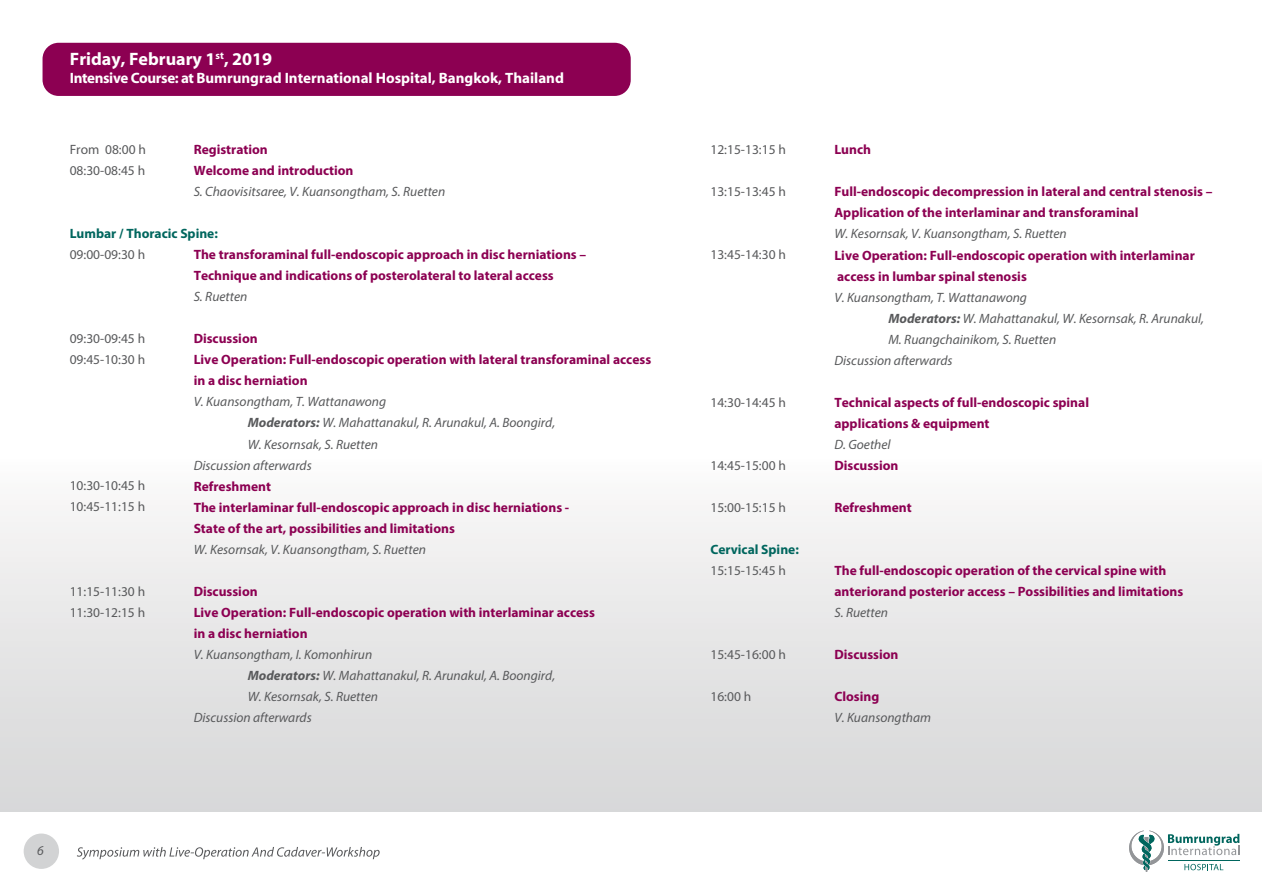
<style>
.page{position:relative;width:1262px;height:893px;background:#fff}
.page>*{position:absolute;margin:0;border:0;box-sizing:border-box;transform-origin:0 0}
.t1{font:700 18px "Myriad";color:#fff}
.t2{font:700 15px "Myriad";color:#fff}
.t3{font:700 13.5px/21px "Myriad Pro";color:#8c0052}
.t4{font:italic 13.5px "Myriad Pro";color:#58595b}
.t5{font:13.5px/21px "Myriad Pro";color:#58595b}
.t6{font:700 13.5px "Myriad Pro";color:#00665e}
.t7{font:italic 13.5px "Myriad Pro";color:#595a5c}
.s1{font-weight:700}
</style>
<div class="page">
<div style="left:1px;top:459px;width:1261px;height:353px;background:linear-gradient(to bottom,#fbfafa,#d5d6d7)"></div>
<div style="left:24px;top:833px;width:35px;height:35px;background:#d2d3d4;border-radius:50%"></div>
<svg style="left:77px;top:847px;width:303px;height:12px"></svg>
<svg style="left:1129px;top:830px;width:110px;height:41px"></svg>
<hr style="left:1167px;top:860px;width:72px;height:1px;background:#00665e">
<div style="left:43px;top:43px;width:587px;height:53px;background:#8c0052;border-radius:16px"></div>
<h1 class="t1" style="left:70px;top:49px;width:204px">Friday, February 1<sup>st</sup>, 2019</h1>
<p class="t2" style="left:70px;top:70px;width:496px">Intensive Course: at Bumrungrad International Hospital, Bangkok, Thailand</p>
<p class="t5" style="left:70px;top:139px;width:78px">From 08:00 h<br>08:30-08:45 h</p>
<p class="t3" style="left:194px;top:139px;width:161px">Registration<br>Welcome and introduction</p>
<p class="t4" style="left:194px;top:183px;width:253px">S. Chaovisitsaree, V. Kuansongtham, S. Ruetten</p>
<p class="t6" style="left:70px;top:225px;width:150px">Lumbar / Thoracic Spine:</p>
<p class="t5" style="left:70px;top:244px;width:77px">09:00-09:30 h</p>
<p class="t3" style="left:194px;top:244px;width:394px">The transforaminal full-endoscopic approach in disc herniations –<br>Technique and indications of posterolateral to lateral access</p>
<p class="t4" style="left:194px;top:288px;width:55px">S. Ruetten</p>
<p class="t3" style="left:194px;top:328px;width:459px">Discussion<br>Live Operation: Full-endoscopic operation with lateral transforaminal access in a disc herniation</p>
<p class="t4" style="left:194px;top:393px;width:194px">V. Kuansongtham, T. Wattanawong</p>
<p class="t4" style="left:248px;top:414px;width:309px"><span class="s1">Moderators:</span> W. Mahattanakul, R. Arunakul, A. Boongird,</p>
<p class="t4" style="left:248px;top:435px;width:132px">W. Kesornsak, S. Ruetten</p>
<p class="t4" style="left:194px;top:456px;width:120px">Discussion afterwards</p>
<p class="t3" style="left:194px;top:475px;width:377px">Refreshment<br>The interlaminar full-endoscopic approach in disc herniations -<br>State of the art, possibilities and limitations</p>
<p class="t4" style="left:194px;top:540px;width:234px">W. Kesornsak, V. Kuansongtham, S. Ruetten</p>
<p class="t3" style="left:194px;top:580px;width:403px">Discussion<br>Live Operation: Full-endoscopic operation with interlaminar access in a disc herniation</p>
<p class="t4" style="left:194px;top:645px;width:180px">V. Kuansongtham, I. Komonhirun</p>
<p class="t4" style="left:248px;top:666px;width:309px"><span class="s1">Moderators:</span> W. Mahattanakul, R. Arunakul, A. Boongird,</p>
<p class="t4" style="left:248px;top:687px;width:132px">W. Kesornsak, S. Ruetten</p>
<p class="t4" style="left:194px;top:708px;width:120px">Discussion afterwards</p>
<p class="t5" style="left:70px;top:328px;width:77px">09:30-09:45 h<br>09:45-10:30 h</p>
<p class="t5" style="left:70px;top:475px;width:77px">10:30-10:45 h<br>10:45-11:15 h</p>
<p class="t5" style="left:70px;top:580px;width:77px">11:15-11:30 h<br>11:30-12:15 h</p>
<p class="t7" style="left:37px;top:842px;width:8px">6</p>
<p class="t5" style="left:710px;top:139px;width:77px">12:15-13:15 h</p>
<p class="t5" style="left:710px;top:181px;width:77px">13:15-13:45 h</p>
<p class="t5" style="left:710px;top:244px;width:77px">13:45-14:30 h</p>
<p class="t5" style="left:710px;top:391px;width:77px">14:30-14:45 h</p>
<p class="t5" style="left:710px;top:454px;width:77px">14:45-15:00 h</p>
<p class="t5" style="left:710px;top:496px;width:77px">15:00-15:15 h</p>
<p class="t6" style="left:710px;top:540px;width:90px">Cervical Spine:</p>
<p class="t5" style="left:710px;top:559px;width:77px">15:15-15:45 h</p>
<p class="t5" style="left:710px;top:643px;width:77px">15:45-16:00 h</p>
<p class="t5" style="left:710px;top:685px;width:42px">16:00 h</p>
<p class="t3" style="left:834px;top:139px;width:38px">Lunch</p>
<p class="t3" style="left:834px;top:181px;width:379px">Full-endoscopic decompression in lateral and central stenosis –<br>Application of the interlaminar and transforaminal</p>
<p class="t4" style="left:834px;top:225px;width:234px">W. Kesornsak, V. Kuansongtham, S. Ruetten</p>
<p class="t3" style="left:834px;top:244px;width:362px">Live Operation: Full-endoscopic operation with interlaminar access in lumbar spinal stenosis</p>
<p class="t4" style="left:834px;top:289px;width:194px">V. Kuansongtham, T. Wattanawong</p>
<p class="t4" style="left:888px;top:310px;width:317px"><span class="s1">Moderators:</span> W. Mahattanakul, W. Kesornsak, R. Arunakul,</p>
<p class="t4" style="left:888px;top:331px;width:169px">M. Ruangchainikom, S. Ruetten</p>
<p class="t4" style="left:834px;top:352px;width:120px">Discussion afterwards</p>
<p class="t3" style="left:834px;top:391px;width:256px">Technical aspects of full-endoscopic spinal applications &amp; equipment</p>
<p class="t4" style="left:834px;top:436px;width:58px">D. Goethel</p>
<p class="t3" style="left:834px;top:454px;width:66px">Discussion</p>
<p class="t3" style="left:834px;top:496px;width:79px">Refreshment</p>
<p class="t3" style="left:834px;top:559px;width:350px">The full-endoscopic operation of the cervical spine with anteriorand posterior access – Possibilities and limitations</p>
<p class="t4" style="left:834px;top:604px;width:55px">S. Ruetten</p>
<p class="t3" style="left:834px;top:643px;width:66px">Discussion</p>
<p class="t3" style="left:834px;top:685px;width:46px">Closing</p>
<p class="t4" style="left:834px;top:709px;width:98px">V. Kuansongtham</p>
</div>
